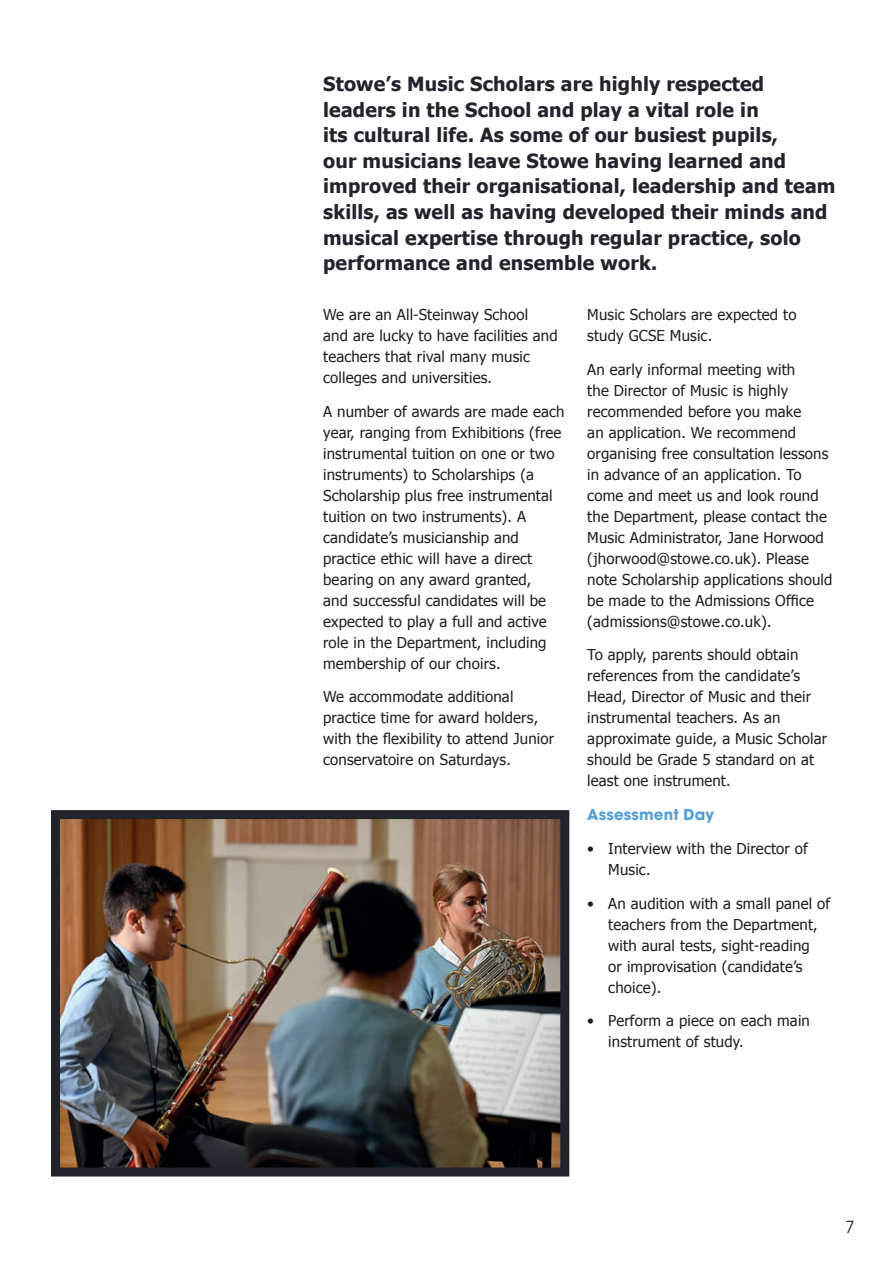
<style>
.page{position:relative;width:893px;height:1263px;background:#fff}
.page>*{position:absolute;margin:0;border:0;box-sizing:border-box;transform-origin:0 0}
.t1{font:700 19.5px/25.5px "Tahoma";letter-spacing:.01em;color:#22242c}
.t2{font:16.5px "ITC Avant Garde Pro";color:#231f20}
.t3{font:15px/21px "Tahoma";letter-spacing:.01em;color:#231f20}
.t4{font:700 15px "ITC Avant Garde Pro";letter-spacing:.01em;color:#56a0d5}
</style>
<div class="page">
<img style="left:61px;top:820px;width:498px;height:346px">
<div style="left:51px;top:810px;width:518px;height:366px;border:9px solid #22242c"></div>
<p class="t1" style="left:323px;top:70px;width:514px">Stowe’s Music Scholars are highly respected leaders in the School and play a vital role in<br>its cultural life. As some of our busiest pupils,<br>our musicians leave Stowe having learned and improved their organisational, leadership and team skills, as well as having developed their minds and musical expertise through regular practice, solo performance and ensemble work.</p>
<p class="t3" style="left:323px;top:303px;width:236px">We are an All-Steinway School<br>and are lucky to have facilities and teachers that rival many music colleges and universities.</p>
<p class="t3" style="left:323px;top:400px;width:243px">A number of awards are made each year, ranging from Exhibitions (free instrumental tuition on one or two instruments) to Scholarships (a<br>Scholarship plus free instrumental tuition on two instruments). A candidate’s musicianship and practice ethic will have a direct bearing on any award granted,<br>and successful candidates will be expected to play a full and active role in the Department, including membership of our choirs.</p>
<p class="t3" style="left:323px;top:686px;width:233px">We accommodate additional practice time for award holders, with the flexibility to attend Junior conservatoire on Saturdays.</p>
<p class="t3" style="left:587px;top:303px;width:211px">Music Scholars are expected to study GCSE Music.</p>
<p class="t3" style="left:587px;top:358px;width:247px">An early informal meeting with<br>the Director of Music is highly recommended before you make<br>an application. We recommend organising free consultation lessons in advance of an application. To come and meet us and look round the Department, please contact the<br>Music Administrator, Jane Horwood (jhorwood@stowe.co.uk). Please note Scholarship applications should be made to the Admissions Office (admissions@stowe.co.uk).</p>
<p class="t3" style="left:587px;top:644px;width:241px">To apply, parents should obtain references from the candidate’s<br>Head, Director of Music and their instrumental teachers. As an approximate guide, a Music Scholar should be Grade 5 standard on at least one instrument.</p>
<p class="t4" style="left:587px;top:804px;width:128px">Assessment Day</p>
<p class="t3" style="left:608px;top:837px;width:201px;text-indent:-21px">• Interview with the Director of<br>Music.</p>
<p class="t3" style="left:608px;top:892px;width:223px;text-indent:-21px">• An audition with a small panel of teachers from the Department, with aural tests, sight-reading<br>or improvisation (candidate’s choice).</p>
<p class="t3" style="left:608px;top:1010px;width:203px;text-indent:-21px">• Perform a piece on each main instrument of study.</p>
<p class="t2" style="left:846px;top:1216px;width:11px">7</p>
</div>
